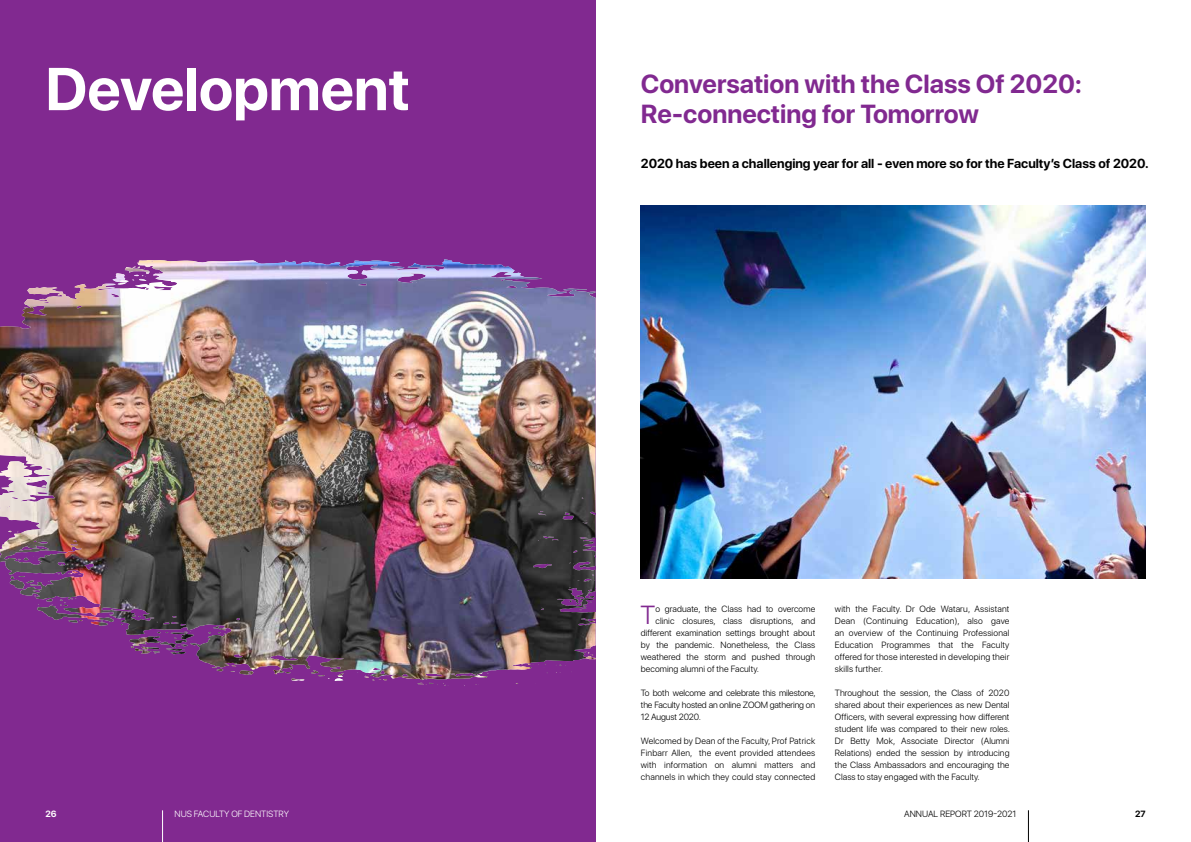
<style>
.page{position:relative;width:1191px;height:842px;background:#fff}
.page>*{position:absolute;margin:0;border:0;box-sizing:border-box;transform-origin:0 0}
.t1{font:700 60px "SF Pro Display";color:#fff}
.t2{font:700 26px/30px "SF Pro Display";color:#812990}
.t3{font:300 26px "SF Pro Display";color:#812990}
.t4{font:700 13px "SF Pro Display";color:#000}
.t5{font:300 9px/12px "SF Pro Display";letter-spacing:.01em;color:#000;text-align:justify}
.t6{font:300 9px "SF Pro Display";color:#fff}
.t7{font:700 9px "SF Pro Display";color:#000}
.t8{font:700 9px "SF Pro Display";color:#fff}
</style>
<div class="page">
<hr style="left:1028px;top:810px;width:1px;height:32px;background:#000">
<div style="left:0;top:0;width:595px;height:842px;background:#812990"></div>
<img style="left:0;top:259px;width:595px;height:427px">
<img style="left:135px;top:259px;width:310px;height:31px">
<img style="left:641px;top:206px;width:504px;height:372px">
<hr style="left:162px;top:810px;width:1px;height:32px;background:#fff">
<h1 class="t1" style="left:45px;top:54px;width:366px">Development</h1>
<h2 class="t2" style="left:641px;top:69px;width:443px">Conversation with the Class Of 2020:<br>Re-connecting for Tomorrow</h2>
<h3 class="t4" style="left:641px;top:156px;width:509px">2020 has been a challenging year for all - even more so for the Faculty’s Class of 2020.</h3>
<p class="t8" style="left:45px;top:808px;width:13px">26</p>
<p class="t6" style="left:174px;top:807px;width:116px">NUS FACULTY OF DENTISTRY</p>
<h2 class="t3" style="left:640px;top:596px;width:16px">T</h2>
<p class="t5" style="left:655px;top:603px;width:161px">o graduate, the Class had to overcome</p>
<p class="t5" style="left:655px;top:615px;width:161px">clinic closures, class disruptions, and</p>
<p class="t5" style="left:641px;top:627px;width:176px">different examination settings brought about</p>
<p class="t5" style="left:641px;top:639px;width:176px">by the pandemic. Nonetheless, the Class</p>
<p class="t5" style="left:641px;top:651px;width:176px">weathered the storm and pushed through</p>
<p class="t5" style="left:641px;top:663px;width:120px">becoming alumni of the Faculty.</p>
<p class="t5" style="left:641px;top:687px;width:176px">To both welcome and celebrate this milestone, the Faculty hosted an online ZOOM gathering on 12 August 2020.</p>
<p class="t5" style="left:641px;top:735px;width:176px">Welcomed by Dean of the Faculty, Prof Patrick Finbarr Allen, the event provided attendees with information on alumni matters and channels in which they could stay connected</p>
<p class="t5" style="left:835px;top:603px;width:176px">with the Faculty. Dr Ode Wataru, Assistant Dean (Continuing Education), also gave an overview of the Continuing Professional Education Programmes that the Faculty offered for those interested in developing their skills further.</p>
<p class="t5" style="left:835px;top:687px;width:177px">Throughout the session, the Class of 2020 shared about their experiences as new Dental Officers, with several expressing how different student life was compared to their new roles.<br>Dr Betty Mok, Associate Director (Alumni Relations) ended the session by introducing the Class Ambassadors and encouraging the Class to stay engaged with the Faculty.</p>
<p class="t5" style="left:904px;top:808px;width:114px">ANNUAL REPORT 2019-2021</p>
<p class="t7" style="left:1135px;top:808px;width:12px">27</p>
</div>
